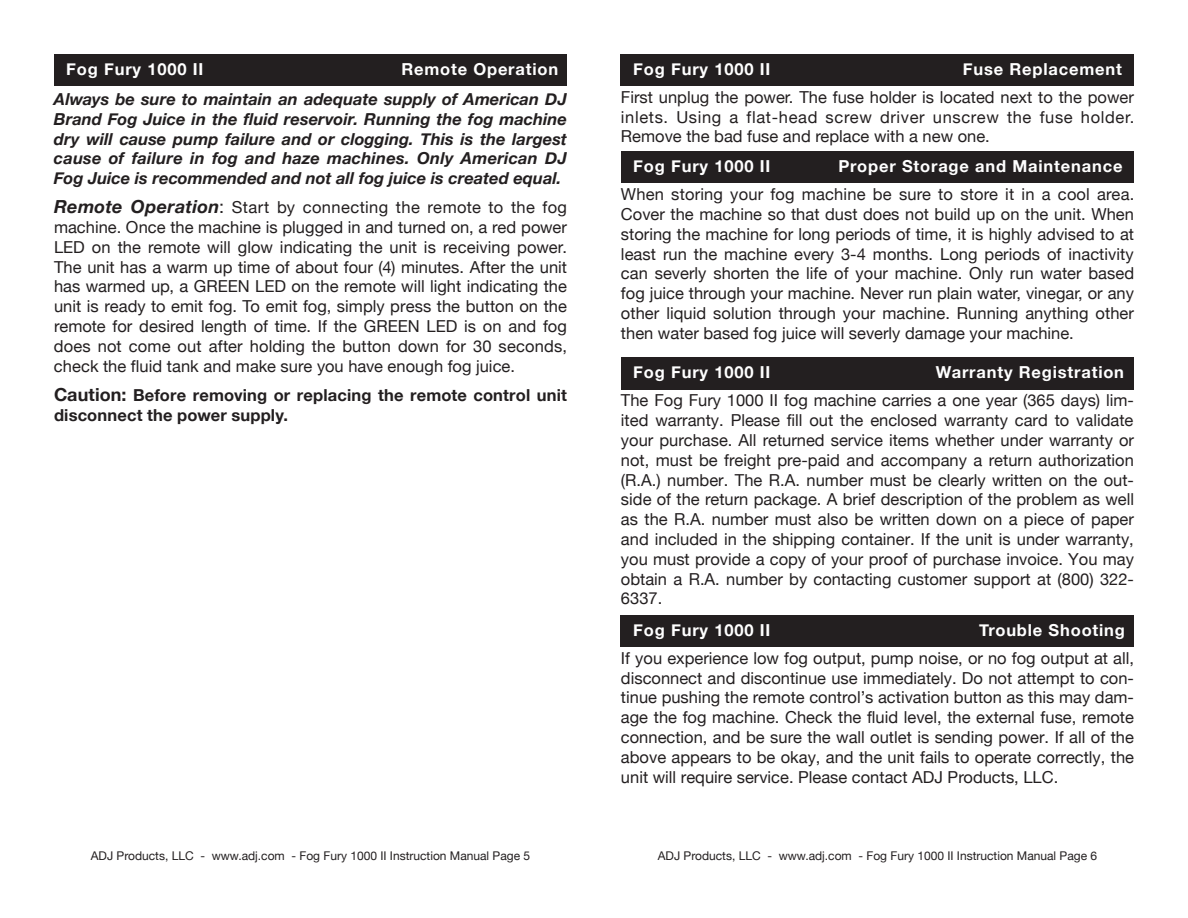
<style>
.page{position:relative;width:1188px;height:918px;background:#fff}
.page>*{position:absolute;margin:0;border:0;box-sizing:border-box;transform-origin:0 0}
.t1{font:16.5px/19.8px "Helvetica Neue";color:#231f20;text-align:justify}
.t2{font:italic 700 16.5px/19.8px "Helvetica Neue";color:#231f20;text-align:justify}
.t3{font:700 16.5px "Helvetica Neue";letter-spacing:.05em;color:#fff}
.t4{font:700 16.5px/19.8px "Helvetica Neue";letter-spacing:.01em;color:#231f20}
.t5{font:12px "Helvetica Neue";color:#231f20}
.s1{font-weight:700;font-style:italic;font-size:18px}
.s2{font-size:18px}
</style>
<div class="page">
<div style="left:54px;top:54px;width:513px;height:32px;background:#231f20"></div>
<div style="left:621px;top:358px;width:513px;height:31px;background:#231f20"></div>
<div style="left:621px;top:615px;width:513px;height:32px;background:#231f20"></div>
<div style="left:621px;top:152px;width:513px;height:31px;background:#231f20"></div>
<div style="left:621px;top:54px;width:513px;height:32px;background:#231f20"></div>
<p class="t3" style="left:66px;top:56px;width:139px">Fog Fury 1000 II</p>
<p class="t3" style="left:401px;top:56px;width:158px">Remote Operation</p>
<p class="t2" style="left:54px;top:90px;width:515px">Always be sure to maintain an adequate supply of American DJ Brand Fog Juice in the fluid reservoir. Running the fog machine dry will cause pump failure and or clogging. This is the largest cause of failure in fog and haze machines. Only American DJ Fog Juice is recommended and not all fog juice is created equal.</p>
<p class="t1" style="left:54px;top:198px;width:515px"><span class="s1">Remote Operation</span><span class="s2">:</span> Start by connecting the remote to the fog machine. Once the machine is plugged in and turned on, a red power LED on the remote will glow indicating the unit is receiving power.<br>The unit has a warm up time of about four (4) minutes. After the unit has warmed up, a GREEN LED on the remote will light indicating the unit is ready to emit fog. To emit fog, simply press the button on the remote for desired length of time. If the green</p>
<p class="t1" style="left:54px;top:317px;width:515px;text-indent:410px">is on and fog does not come out after holding the button down for 30 seconds, check the fluid tank and make sure you have enough fog juice.</p>
<p class="t4" style="left:54px;top:385px;width:514px"><span class="s2">Caution:</span> Before removing or replacing the remote control unit disconnect the power supply.</p>
<p class="t1" style="left:427px;top:317px;width:11px">led</p>
<p class="t5" style="left:91px;top:848px;width:441px">ADJ Products, LLC - www.adj.com - Fog Fury 1000 II Instruction Manual Page 5</p>
<p class="t3" style="left:633px;top:56px;width:139px">Fog Fury 1000 II</p>
<p class="t3" style="left:963px;top:56px;width:161px">Fuse Replacement</p>
<p class="t1" style="left:621px;top:88px;width:515px">First unplug the power. The fuse holder is located next to the power inlets. Using a flat-head screw driver unscrew the fuse holder.<br>Remove the bad fuse and replace with a new one.</p>
<p class="t3" style="left:633px;top:153px;width:139px">Fog Fury 1000 II</p>
<p class="t3" style="left:839px;top:153px;width:285px">Proper Storage and Maintenance</p>
<p class="t1" style="left:621px;top:185px;width:515px">When storing your fog machine be sure to store it in a cool area.<br>Cover the machine so that dust does not build up on the unit. When storing the machine for long periods of time, it is highly advised to at least run the machine every 3-4 months. Long periods of inactivity can severly shorten the life of your machine. Only run water based fog juice through your machine. Never run plain water, vinegar, or any other liquid solution through your machine. Running anything other then water based fog juice will severly damage your machine.</p>
<p class="t3" style="left:633px;top:359px;width:139px">Fog Fury 1000 II</p>
<p class="t3" style="left:936px;top:359px;width:190px">Warranty Registration</p>
<p class="t1" style="left:621px;top:392px;width:515px">The Fog Fury 1000 II fog machine carries a one year (365 days) lim&shy;ited warranty. Please fill out the enclosed warranty card to validate your purchase. All returned service items whether under warranty or not, must be freight pre-paid and accompany a return authorization (R.A.) number. The R.A. number must be clearly written on the out&shy;side of the return package. A brief description of the problem as well as the R.A. number must also be written down on a piece of paper and included in the shipping container. If the unit is under warranty, you must provide a copy of your proof of purchase invoice. You may obtain a R.A. number by contacting customer support at (800) 322- 6337.</p>
<p class="t3" style="left:633px;top:617px;width:139px">Fog Fury 1000 II</p>
<p class="t3" style="left:979px;top:617px;width:147px">Trouble Shooting</p>
<p class="t1" style="left:621px;top:649px;width:515px">If you experience low fog output, pump noise, or no fog output at all, disconnect and discontinue use immediately. Do not attempt to con&shy;tinue pushing the remote control’s activation button as this may dam&shy;age the fog machine. Check the fluid level, the external fuse, remote connection, and be sure the wall outlet is sending power. If all of the above appears to be okay, and the unit fails to operate correctly, the unit will require service. Please contact ADJ Products, LLC.</p>
<p class="t5" style="left:658px;top:848px;width:441px">ADJ Products, LLC - www.adj.com - Fog Fury 1000 II Instruction Manual Page 6</p>
</div>
